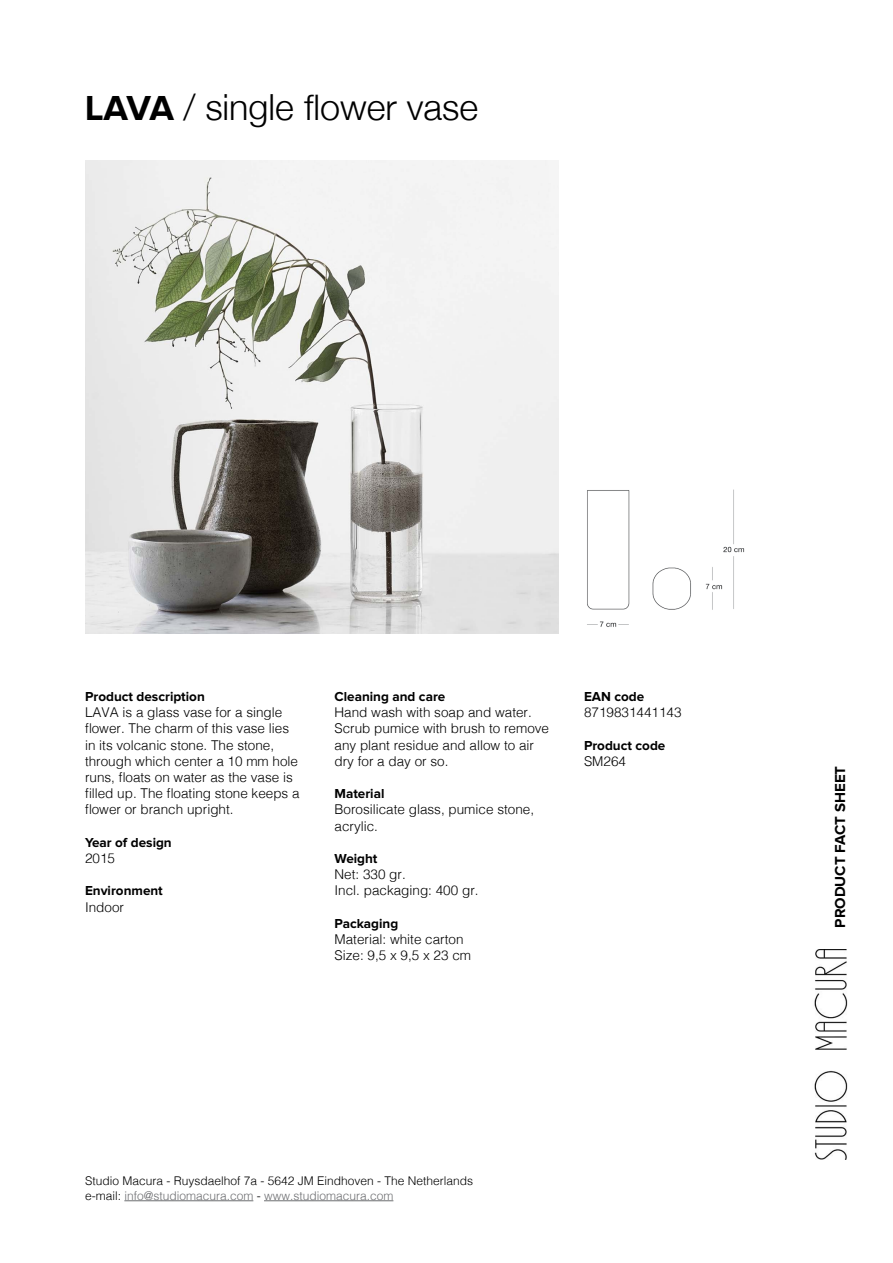
<style>
.page{position:relative;width:893px;height:1263px;background:#fff}
.page>*{position:absolute;margin:0;border:0;box-sizing:border-box;transform-origin:0 0}
.t1{font:300 36px "Helvetica Neue";color:#000}
.t2{font:700 15px "Proxima Nova";color:#000}
.t3{font:300 13.5px/16.2px "Helvetica";color:#000}
.t4{font:700 13.5px "Proxima Nova";color:#000}
.t5{font:300 12px/14.4px "Helvetica";color:#000}
.s1{font-family:"Proxima Nova";font-weight:700}
.s2{color:#6d6e71}
</style>
<div class="page">
<img style="left:814px;top:949px;width:34px;height:211px">
<hr style="left:124px;top:1200px;width:129px;height:1px;background:#6d6e71">
<hr style="left:264px;top:1200px;width:129px;height:1px;background:#6d6e71">
<img style="left:587px;top:489px;width:158px;height:138px">
<img style="left:85px;top:160px;width:473px;height:474px">
<h1 class="t1" style="left:85px;top:78px;width:395px"><span class="s1">LAVA</span> / single flower vase</h1>
<p class="t4" style="left:85px;top:690px;width:121px">Product description</p>
<p class="t3" style="left:85px;top:703px;width:216px">LAVA is a glass vase for a single flower. The charm of this vase lies in its volcanic stone. The stone, through which center a 10 mm hole runs, floats on water as the vase is filled up. The floating stone keeps a flower or branch upright.</p>
<p class="t4" style="left:85px;top:836px;width:88px">Year of design</p>
<p class="t3" style="left:85px;top:849px;width:32px">2015</p>
<p class="t4" style="left:85px;top:885px;width:79px">Environment</p>
<p class="t3" style="left:85px;top:898px;width:41px">Indoor</p>
<p class="t4" style="left:334px;top:690px;width:112px">Cleaning and care</p>
<p class="t3" style="left:334px;top:703px;width:216px">Hand wash with soap and water.<br>Scrub pumice with brush to remove any plant residue and allow to air dry for a day or so.</p>
<p class="t4" style="left:334px;top:788px;width:51px">Material</p>
<p class="t3" style="left:334px;top:801px;width:201px">Borosilicate glass, pumice stone, acrylic.</p>
<p class="t4" style="left:334px;top:852px;width:45px">Weight</p>
<p class="t3" style="left:334px;top:865px;width:146px">Net: 330 gr.<br>Incl. packaging: 400 gr.</p>
<p class="t4" style="left:334px;top:917px;width:65px">Packaging</p>
<p class="t3" style="left:334px;top:930px;width:138px">Material: white carton<br>Size: 9,5 x 9,5 x 23 cm</p>
<p class="t4" style="left:584px;top:690px;width:62px">EAN code</p>
<p class="t3" style="left:584px;top:703px;width:99px">8719831441143</p>
<p class="t4" style="left:584px;top:739px;width:83px">Product code</p>
<p class="t3" style="left:584px;top:752px;width:44px">SM264</p>
<p class="t5" style="left:85px;top:1173px;width:390px">Studio Macura - Ruysdaelhof 7a - 5642 JM Eindhoven - The Netherlands e-mail: <span class="s2">info@studiomacura.com</span> - <span class="s2">www.studiomacura.com</span></p>
<p class="t2" style="left:833px;top:928px;width:163px;rotate:-90deg">PRODUCT FACT SHEET</p>
</div>
